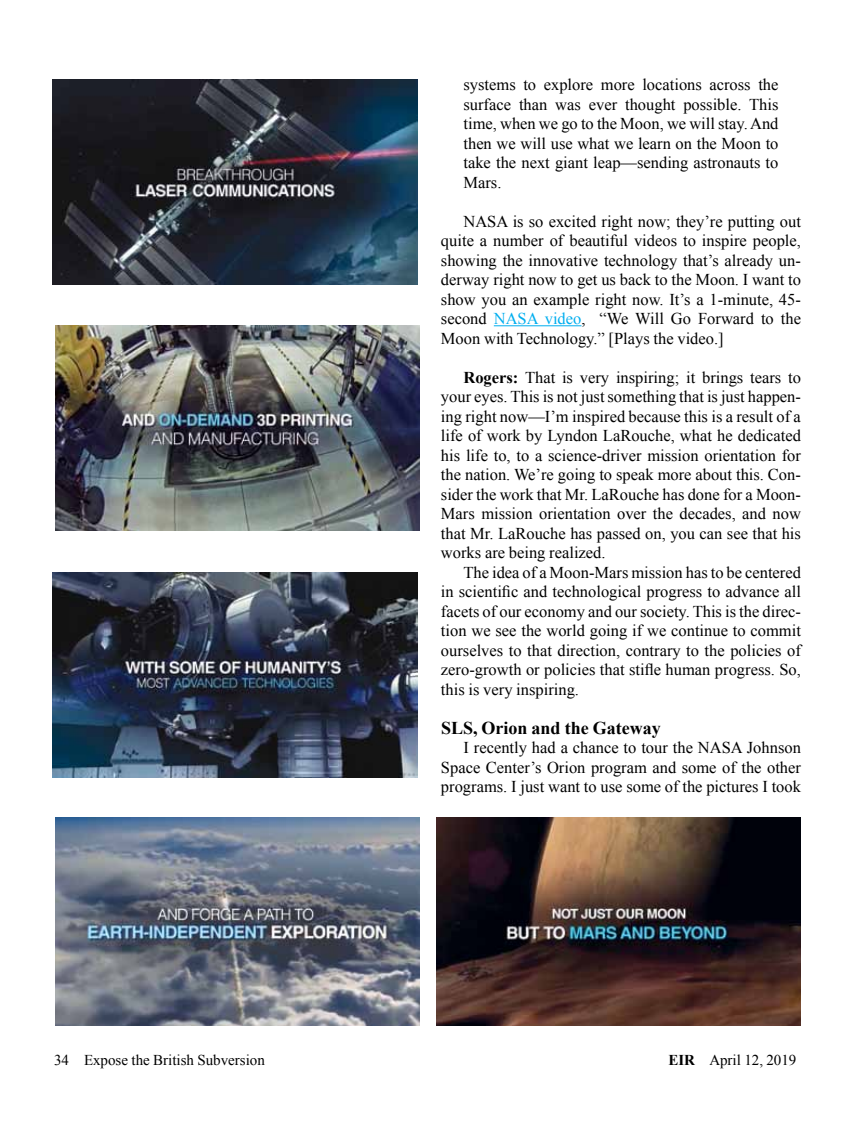
<style>
.page{position:relative;width:864px;height:1134px;background:#fff}
.page>*{position:absolute;margin:0;border:0;box-sizing:border-box;transform-origin:0 0}
.t1{font:700 18px "Times New Roman";color:#000}
.t2{font:16.5px/19.5px "Times New Roman";color:#000;text-align:justify}
.t3{font:15px "Times New Roman";color:#000}
.s1{color:#00aeef}
.s2{font-weight:700}
</style>
<div class="page">
<hr style="left:494px;top:325px;width:88px;height:1px;background:#00aeef">
<img style="left:53px;top:572px;width:364px;height:205px">
<img style="left:53px;top:79px;width:364px;height:205px">
<img style="left:55px;top:326px;width:365px;height:205px">
<img style="left:55px;top:818px;width:365px;height:208px">
<img style="left:436px;top:818px;width:365px;height:208px">
<p class="t2" style="left:464px;top:74px;width:317px">systems to explore more locations across the surface than was ever thought possible. This time, when we go to the Moon, we will stay. And then we will use what we learn on the Moon to take the next giant leap—sending astronauts to Mars.</p>
<p class="t2" style="left:441px;top:211px;width:362px;text-indent:23px">NASA is so excited right now; they’re putting out quite a number of beautiful videos to inspire people, showing the innovative technology that’s already un&shy;derway right now to get us back to the Moon. I want to show you an example right now. It’s a 1-minute, 45- second <span class="s1">NASA video</span>, “We Will Go Forward to the Moon with Technology.” [Plays the video.]</p>
<p class="t2" style="left:441px;top:367px;width:362px;text-indent:23px"><span class="s2">Rogers:</span> That is very inspiring; it brings tears to your eyes. This is not just something that is just happen&shy;ing right now—I’m inspired because this is a result of a life of work by Lyndon LaRouche, what he dedicated his life to, to a science-driver mission orientation for the nation. We’re going to speak more about this. Con&shy;sider the work that Mr. LaRouche has done for a Moon-Mars mission orientation over the decades, and now that Mr. LaRouche has passed on, you can see that his works are being realized.</p>
<p class="t2" style="left:441px;top:562px;width:362px;text-indent:23px">The idea of a Moon-Mars mission has to be centered in scientific and technological progress to advance all facets of our economy and our society. This is the direc&shy;tion we see the world going if we continue to commit ourselves to that direction, contrary to the policies of zero-growth or policies that stifle human progress. So, this is very inspiring.</p>
<p class="t1" style="left:441px;top:715px;width:221px">SLS, Orion and the Gateway</p>
<p class="t2" style="left:441px;top:737px;width:362px;text-indent:23px">I recently had a chance to tour the NASA Johnson Space Center’s Orion program and some of the other programs. I just want to use some of the pictures I took</p>
<p class="t3" style="left:54px;top:1050px;width:212px">34 Expose the British Subversion</p>
<p class="t3" style="left:668px;top:1050px;width:130px"><span class="s2">EIR</span> April 12, 2019</p>
</div>
